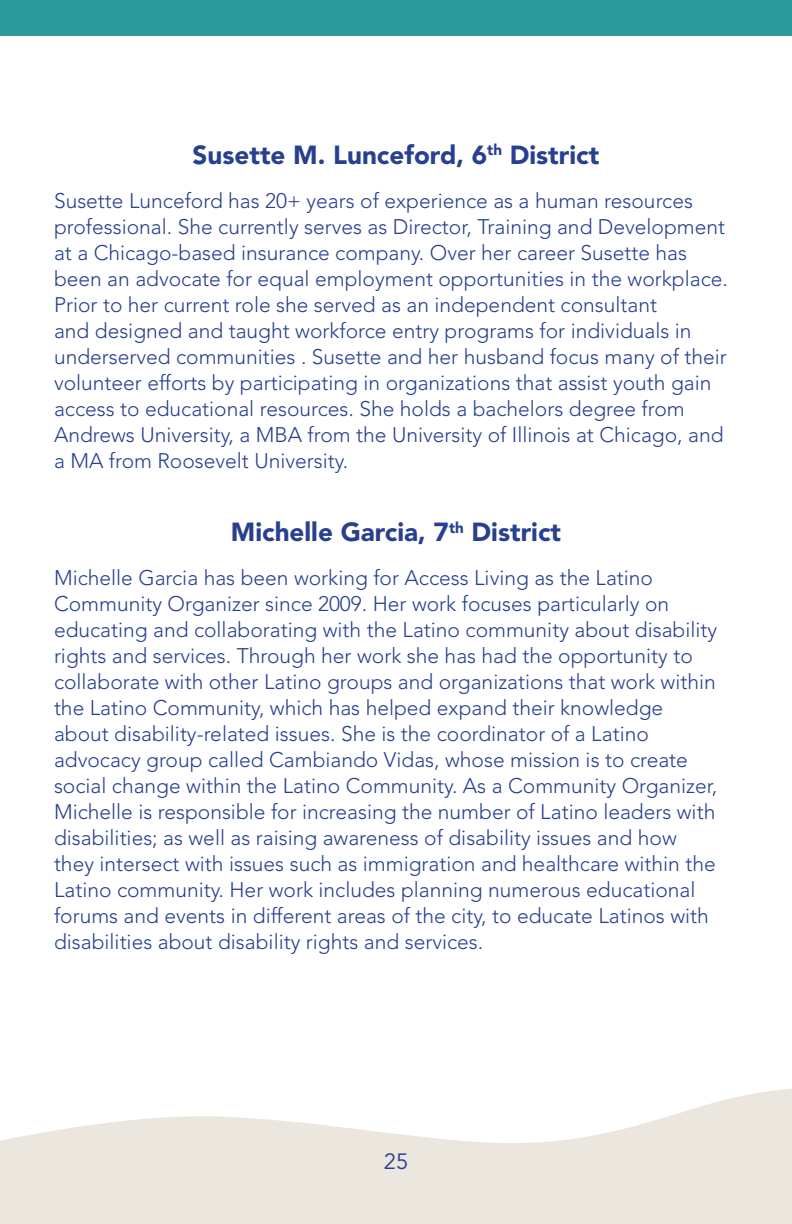
<style>
.page{position:relative;width:792px;height:1224px;background:#fff}
.page>*{position:absolute;margin:0;border:0;box-sizing:border-box;transform-origin:0 0}
.Heading{font:900 26px "Avenir LT Std";color:#28408f}
.t1{font:22px "Avenir LT Std";color:#28408f}
.Body{font:300 21px/26px "Avenir LT Std";color:#28408f}
</style>
<div class="page">
<svg style="left:0;top:1088px;width:792px;height:136px;fill:#ebe6de"></svg>
<div style="left:0;top:0;width:792px;height:36px;background:#299a99"></div>
<p class="Heading" style="left:193px;top:139px;width:408px">Susette M. Lunceford, 6<sup>th</sup> District</p>
<p class="Body" style="left:54px;top:187px;width:675px">Susette Lunceford has 20+ years of experience as a human resources professional. She currently serves as Director, Training and Development at a Chicago-based insurance company. Over her career Susette has been an advocate for equal employment opportunities in the workplace.<br>Prior to her current role she served as an independent consultant<br>and designed and taught workforce entry programs for individuals in underserved communities . Susette and her husband focus many of their volunteer efforts by participating in organizations that assist youth gain access to educational resources. She holds a bachelors degree from Andrews University, a MBA from the University of Illinois at Chicago, and a MA from Roosevelt University.</p>
<p class="Heading" style="left:231px;top:517px;width:332px">Michelle Garcia, 7<sup>th</sup> District</p>
<p class="Body" style="left:54px;top:565px;width:665px">Michelle Garcia has been working for Access Living as the Latino Community Organizer since 2009. Her work focuses particularly on educating and collaborating with the Latino community about disability rights and services. Through her work she has had the opportunity to collaborate with other Latino groups and organizations that work within the Latino Community, which has helped expand their knowledge about disability-related issues. She is the coordinator of a Latino advocacy group called Cambiando Vidas, whose mission is to create social change within the Latino Community. As a Community Organizer, Michelle is responsible for increasing the number of Latino leaders with disabilities; as well as raising awareness of disability issues and how they intersect with issues such as immigration and healthcare within the Latino community. Her work includes planning numerous educational forums and events in different areas of the city, to educate Latinos with disabilities about disability rights and services.</p>
<p class="t1" style="left:384px;top:1148px;width:26px">25</p>
</div>
